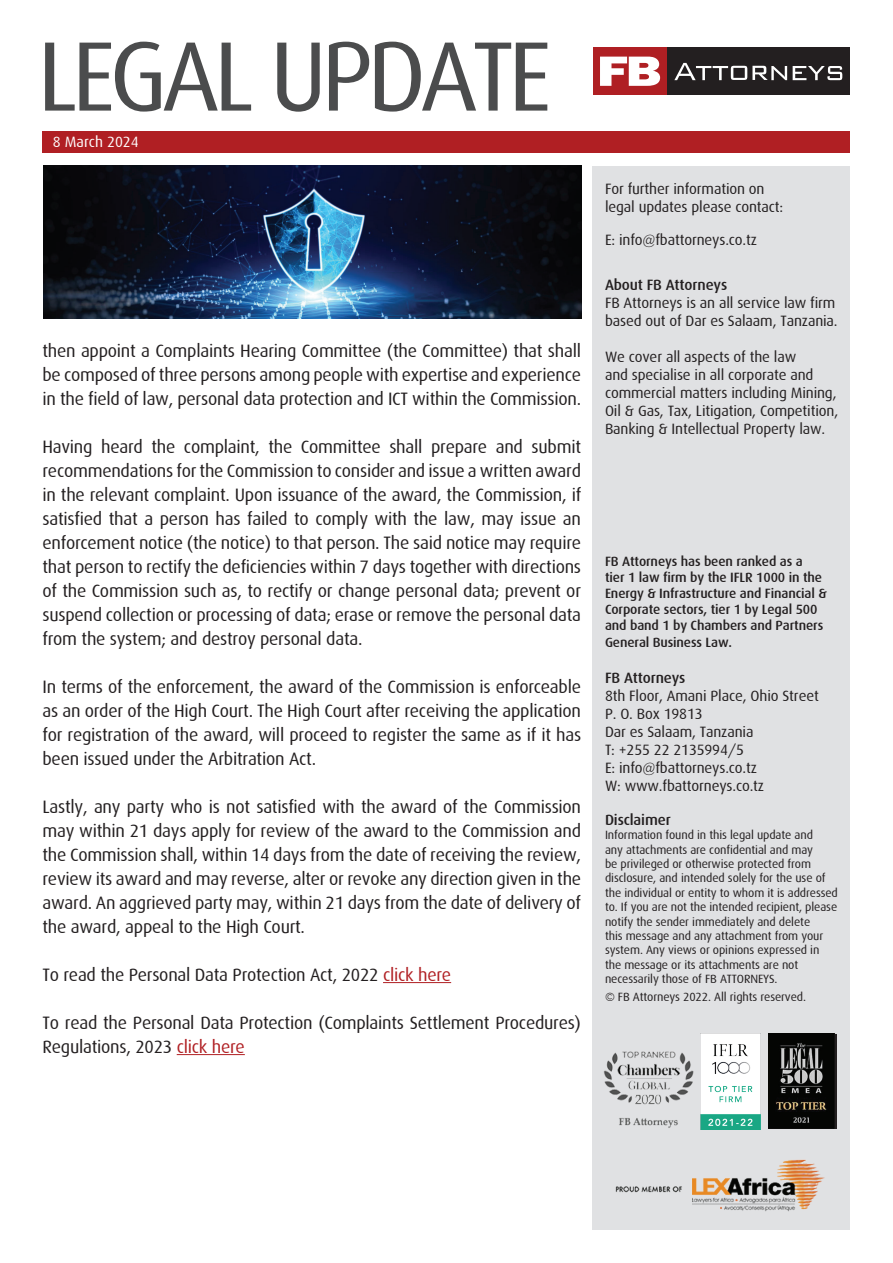
<style>
.page{position:relative;width:893px;height:1263px;background:#fff}
.page>*{position:absolute;margin:0;border:0;box-sizing:border-box;transform-origin:0 0}
.t1{font:98.85px "Dax";letter-spacing:-.06em;color:#4b4c4d}
.t2{font:18px/24px "Dax";letter-spacing:-.015em;color:#231f20;text-align:justify}
.t3{font:15px/18px "Dax";letter-spacing:-.01em;color:#231f20}
.t4{font:500 15px "Dax";letter-spacing:-.01em;color:#231f20}
.t5{font:15px "Dax";color:#fff}
.t6{font:500 13.5px/16.2px "Dax";letter-spacing:-.01em;color:#231f20}
.t7{font:12px/14.4px "Dax";letter-spacing:-.01em;color:#231f20}
.s1{color:#b01f23}
</style>
<div class="page">
<div style="left:593px;top:166px;width:257px;height:1063px;background:#e0e1e3"></div>
<div style="left:666px;top:47px;width:184px;height:48px;background:#231f20"></div>
<div style="left:593px;top:47px;width:74px;height:48px;background:#af1f23"></div>
<svg style="left:600px;top:57px;width:60px;height:29px"></svg>
<svg style="left:674px;top:63px;width:113px;height:17px"></svg>
<svg style="left:793px;top:66px;width:49px;height:14px"></svg>
<div style="left:43px;top:131px;width:807px;height:22px;background:#b01f23"></div>
<img style="left:603px;top:1033px;width:234px;height:179px">
<div style="left:769px;top:1034px;width:68px;height:94px;background:#191717"></div>
<img style="left:769px;top:1034px;width:65px;height:94px">
<img style="left:701px;top:1034px;width:59px;height:96px">
<hr style="left:383px;top:982px;width:68px;height:1px;background:#b01f23">
<hr style="left:177px;top:1054px;width:68px;height:1px;background:#b01f23">
<img style="left:43px;top:166px;width:538px;height:153px">
<h1 class="t1" style="left:37px;top:22px;width:516px">LEGAL UPDATE</h1>
<p class="t5" style="left:53px;top:134px;width:88px">8 March 2024</p>
<p class="t2" style="left:43px;top:339px;width:540px">then appoint a Complaints Hearing Committee (the Committee) that shall be composed of three persons among people with expertise and experience in the field of law, personal data protection and ICT within the Commission.</p>
<p class="t2" style="left:43px;top:435px;width:540px">Having heard the complaint, the Committee shall prepare and submit recommendations for the Commission to consider and issue a written award in the relevant complaint. Upon issuance of the award, the Commission, if satisfied that a person has failed to comply with the law, may issue an enforcement notice (the notice) to that person. The said notice may require that person to rectify the deficiencies within 7 days together with directions of the Commission such as, to rectify or change personal data; prevent or suspend collection or processing of data; erase or remove the personal data from the system; and destroy personal data.</p>
<p class="t2" style="left:43px;top:675px;width:540px">In terms of the enforcement, the award of the Commission is enforceable as an order of the High Court. The High Court after receiving the application for registration of the award, will proceed to register the same as if it has been issued under the Arbitration Act.</p>
<p class="t2" style="left:43px;top:795px;width:540px">Lastly, any party who is not satisfied with the award of the Commission may within 21 days apply for review of the award to the Commission and the Commission shall, within 14 days from the date of receiving the review, review its award and may reverse, alter or revoke any direction given in the award. An aggrieved party may, within 21 days from the date of delivery of the award, appeal to the High Court.</p>
<p class="t2" style="left:43px;top:963px;width:410px">To read the Personal Data Protection Act, 2022 <span class="s1">click here</span></p>
<p class="t2" style="left:43px;top:1011px;width:540px">To read the Personal Data Protection (Complaints Settlement Procedures)<br>Regulations, 2023 <span class="s1">click here</span></p>
<p class="t3" style="left:605px;top:180px;width:180px">For further information on legal updates please contact:</p>
<p class="t3" style="left:605px;top:231px;width:154px">E: info@fbattorneys.co.tz</p>
<p class="t4" style="left:605px;top:277px;width:124px">About FB Attorneys</p>
<p class="t3" style="left:605px;top:294px;width:234px">FB Attorneys is an all service law firm based out of Dar es Salaam, Tanzania.</p>
<p class="t3" style="left:605px;top:348px;width:235px">We cover all aspects of the law<br>and specialise in all corporate and commercial matters including Mining, Oil &amp; Gas, Tax, Litigation, Competition, Banking &amp; Intellectual Property law.</p>
<p class="t6" style="left:605px;top:553px;width:223px">FB Attorneys has been ranked as a<br>tier 1 law firm by the IFLR 1000 in the Energy &amp; Infrastructure and Financial &amp; Corporate sectors, tier 1 by Legal 500 and band 1 by Chambers and Partners General Business Law.</p>
<p class="t4" style="left:605px;top:669px;width:82px">FB Attorneys</p>
<p class="t3" style="left:605px;top:686px;width:215px">8th Floor, Amani Place, Ohio Street<br>P. O. Box 19813<br>Dar es Salaam, Tanzania<br>T: +255 22 2135994/5<br>E: info@fbattorneys.co.tz<br>W: www.fbattorneys.co.tz</p>
<p class="t4" style="left:605px;top:811px;width:67px">Disclaimer</p>
<p class="t7" style="left:605px;top:828px;width:234px">Information found in this legal update and<br>any attachments are confidential and may<br>be privileged or otherwise protected from disclosure, and intended solely for the use of the individual or entity to whom it is addressed to. If you are not the intended recipient, please notify the sender immediately and delete<br>this message and any attachment from your system. Any views or opinions expressed in the message or its attachments are not necessarily those of FB ATTORNEYS.</p>
<p class="t7" style="left:605px;top:989px;width:203px">© FB Attorneys 2022. All rights reserved.</p>
</div>
